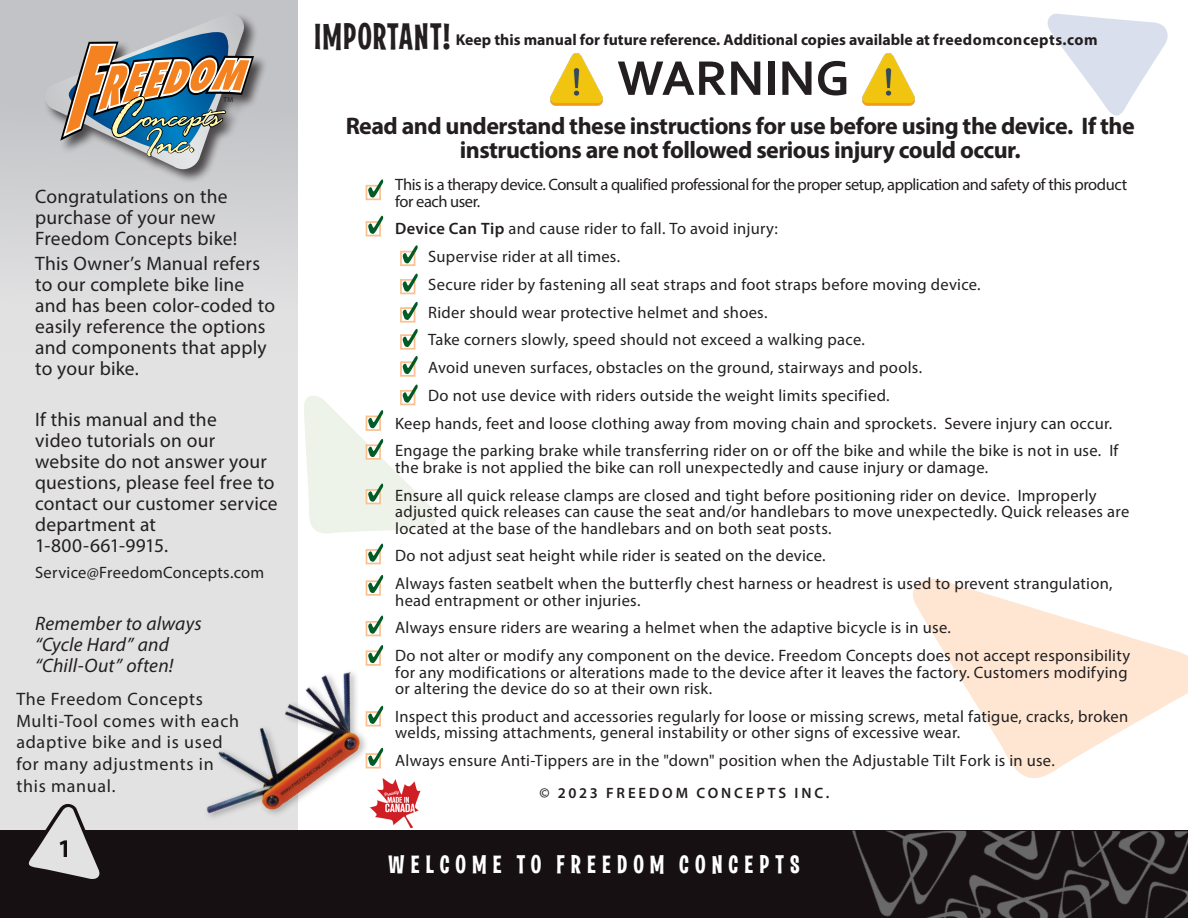
<style>
.page{position:relative;width:1188px;height:918px;background:#fff}
.page>*{position:absolute;margin:0;border:0;box-sizing:border-box;transform-origin:0 0}
._1_Header{font:700 51px "Corbel";color:#231f20}
._1_Header-2{font:37.5px "Las Vegas Jackpot";letter-spacing:.03em;color:#231f20}
._1_Navigation{font:25.95px "Las Vegas Jackpot";letter-spacing:.215em;color:#fff;scale:1.08 1}
.t1{font:700 25.5px "Myriad Pro";color:#161012}
.Tableof_Contents1{font:700 24px/24px "Myriad Pro";letter-spacing:-.025em;color:#231f20;text-align:center}
.Tableof_Contents1-2{font:19.5px/21px "Myriad Pro";letter-spacing:.01em;color:#231f20}
.Tableof_Contents1-3{font:italic 19.5px/21px "Myriad Pro";letter-spacing:.01em;color:#231f20}
._1_Spec2{font:18px/21.6px "Myriad Pro";letter-spacing:.04em;color:#231f20}
.Tableof_Contents1-4{font:16.5px/16.5px "Myriad Pro";letter-spacing:.015em;color:#231f20}
.Tableof_Contents1-5{font:16.5px/16.5px "Myriad Pro";letter-spacing:-.03em;color:#231f20}
._1_Header-3{font:700 15.75px "Myriad Pro";color:#231f20}
.Copyright{font:600 15px "Myriad Pro";letter-spacing:.19em;color:#231f20}
.t2{font:7.2px "Myriad Pro";color:#231f20}
.s1{font-weight:600}
</style>
<div class="page">
<div style="left:0;top:0;width:298px;height:884px;background:#e2e2e3"></div>
<div style="left:0;top:0;width:298px;height:351px;background:linear-gradient(to bottom,#bbbcbf,#e3e2e3)"></div>
<svg style="left:913px;top:579px;width:275px;height:199px;fill:#fee6d3"></svg>
<svg style="left:1047px;top:13px;width:121px;height:103px"></svg>
<div style="left:44px;top:13px;width:224px;height:171px;background:#231f20;opacity:.75"></div>
<svg style="left:45px;top:14px;width:209px;height:155px;background:#9f9f9a"></svg>
<div style="left:0;top:830px;width:1188px;height:88px;background:#161012"></div>
<img style="left:852px;top:830px;width:336px;height:88px">
<img style="left:206px;top:646px;width:178px;height:172px">
<div style="left:366px;top:185px;width:15px;height:15px;border:2px solid #fbc08f"></div>
<svg style="left:368px;top:179px;width:15px;height:19px"></svg>
<div style="left:366px;top:221px;width:15px;height:15px;border:2px solid #fbc08f"></div>
<svg style="left:368px;top:216px;width:15px;height:18px"></svg>
<div style="left:400px;top:251px;width:15px;height:15px;border:2px solid #fbc08f"></div>
<svg style="left:403px;top:245px;width:15px;height:18px"></svg>
<div style="left:400px;top:279px;width:15px;height:15px;border:2px solid #fbc08f"></div>
<svg style="left:403px;top:274px;width:15px;height:18px"></svg>
<div style="left:400px;top:307px;width:15px;height:16px;border:2px solid #fbc08f"></div>
<svg style="left:403px;top:302px;width:15px;height:18px"></svg>
<div style="left:400px;top:334px;width:15px;height:16px;border:2px solid #fbc08f"></div>
<svg style="left:403px;top:329px;width:15px;height:18px"></svg>
<div style="left:400px;top:361px;width:15px;height:16px;border:2px solid #fbc08f"></div>
<svg style="left:403px;top:356px;width:15px;height:18px"></svg>
<svg style="left:304px;top:384px;width:132px;height:150px"></svg>
<div style="left:366px;top:549px;width:15px;height:15px;border:2px solid #fbc08f"></div>
<svg style="left:368px;top:544px;width:15px;height:18px"></svg>
<div style="left:366px;top:580px;width:15px;height:16px;border:2px solid #fbc08f"></div>
<svg style="left:368px;top:575px;width:15px;height:18px"></svg>
<div style="left:366px;top:621px;width:15px;height:15px;border:2px solid #fbc08f"></div>
<svg style="left:368px;top:616px;width:15px;height:18px"></svg>
<div style="left:366px;top:711px;width:15px;height:16px;border:2px solid #fbc08f"></div>
<svg style="left:368px;top:706px;width:15px;height:18px"></svg>
<div style="left:366px;top:650px;width:15px;height:16px;border:2px solid #fbc08f"></div>
<svg style="left:368px;top:645px;width:15px;height:18px"></svg>
<div style="left:366px;top:753px;width:15px;height:16px;border:2px solid #fbc08f"></div>
<svg style="left:368px;top:748px;width:15px;height:18px"></svg>
<img style="left:370px;top:777px;width:51px;height:51px">
<img style="left:550px;top:53px;width:53px;height:53px">
<img style="left:862px;top:53px;width:53px;height:53px">
<svg style="left:28px;top:804px;width:72px;height:75px"></svg>
<p class="t2" style="left:224px;top:95px;width:11px">TM</p>
<p class="Tableof_Contents1-2" style="left:35px;top:186px;width:204px">Congratulations on the purchase of your new<br>Freedom Concepts bike!</p>
<p class="Tableof_Contents1-2" style="left:35px;top:253px;width:241px">This Owner’s Manual refers to our complete bike line and has been color-coded to easily reference the options and components that apply to your bike.</p>
<p class="Tableof_Contents1-2" style="left:35px;top:409px;width:244px">If this manual and the<br>video tutorials on our website do not answer your questions, please feel free to contact our customer service department at<br>1-800-661-9915.</p>
<p class="Tableof_Contents1-4" style="left:35px;top:564px;width:231px">Service@FreedomConcepts.com</p>
<p class="Tableof_Contents1-3" style="left:35px;top:613px;width:168px">Remember to always “Cycle Hard” and “Chill-Out” often!</p>
<p class="_1_Spec2" style="left:16px;top:688px;width:224px">The Freedom Concepts<br>Multi-Tool comes with each adaptive bike and is used for many adjustments in this manual.</p>
<h3 class="t1" style="left:57px;top:832px;width:16px">1</h3>
<p class="_1_Header-2" style="left:314px;top:16px;width:138px">IMPORTANT!</p>
<p class="_1_Header-3" style="left:456px;top:29px;width:643px">Keep this manual for future reference. Additional copies available at freedomconcepts.com</p>
<p class="_1_Header" style="left:617px;top:46px;width:234px">WARNING</p>
<p class="Tableof_Contents1" style="left:346px;top:113px;width:791px">Read and understand these instructions for use before using the device. If the instructions are not followed serious injury could occur.</p>
<p class="Tableof_Contents1-5" style="left:395px;top:176px;width:733px">This is a therapy device. Consult a qualified professional for the proper setup, application and safety of this product for each user.</p>
<p class="Tableof_Contents1-4" style="left:395px;top:220px;width:384px"><span class="s1">Device Can Tip</span> and cause rider to fall. To avoid injury:</p>
<p class="Tableof_Contents1-4" style="left:428px;top:248px;width:193px">Supervise rider at all times.</p>
<p class="Tableof_Contents1-4" style="left:428px;top:276px;width:554px">Secure rider by fastening all seat straps and foot straps before moving device.</p>
<p class="Tableof_Contents1-4" style="left:428px;top:304px;width:341px">Rider should wear protective helmet and shoes.</p>
<p class="Tableof_Contents1-4" style="left:428px;top:331px;width:438px">Take corners slowly, speed should not exceed a walking pace.</p>
<p class="Tableof_Contents1-4" style="left:428px;top:359px;width:495px">Avoid uneven surfaces, obstacles on the ground, stairways and pools.</p>
<p class="Tableof_Contents1-4" style="left:428px;top:387px;width:463px">Do not use device with riders outside the weight limits specified.</p>
<p class="Tableof_Contents1-4" style="left:395px;top:415px;width:719px">Keep hands, feet and loose clothing away from moving chain and sprockets. Severe injury can occur.</p>
<p class="Tableof_Contents1-4" style="left:395px;top:442px;width:725px">Engage the parking brake while transferring rider on or off the bike and while the bike is not in use. If the brake is not applied the bike can roll unexpectedly and cause injury or damage.</p>
<p class="Tableof_Contents1-4" style="left:395px;top:487px;width:736px">Ensure all quick release clamps are closed and tight before positioning rider on device. Improperly adjusted quick releases can cause the seat and/or handlebars to move unexpectedly. Quick releases are located at the base of the handlebars and on both seat posts.</p>
<p class="Tableof_Contents1-4" style="left:395px;top:547px;width:432px">Do not adjust seat height while rider is seated on the device.</p>
<p class="Tableof_Contents1-4" style="left:395px;top:575px;width:719px">Always fasten seatbelt when the butterfly chest harness or headrest is used to prevent strangulation, head entrapment or other injuries.</p>
<p class="Tableof_Contents1-4" style="left:395px;top:619px;width:557px">Always ensure riders are wearing a helmet when the adaptive bicycle is in use.</p>
<p class="Tableof_Contents1-4" style="left:395px;top:647px;width:737px">Do not alter or modify any component on the device. Freedom Concepts does not accept responsibility for any modifications or alterations made to the device after it leaves the factory. Customers modifying or altering the device do so at their own risk.</p>
<p class="Tableof_Contents1-4" style="left:395px;top:708px;width:735px">Inspect this product and accessories regularly for loose or missing screws, metal fatigue, cracks, broken welds, missing attachments, general instability or other signs of excessive wear.</p>
<p class="Tableof_Contents1-4" style="left:395px;top:752px;width:661px">Always ensure Anti-Tippers are in the "down" position when the Adjustable Tilt Fork is in use.</p>
<p class="Copyright" style="left:540px;top:783px;width:291px">© 2023 FREEDOM CONCEPTS INC.</p>
<p class="_1_Navigation" style="left:388px;top:850px;width:383px">WELCOME TO FREEDOM CONCEPTS</p>
</div>
